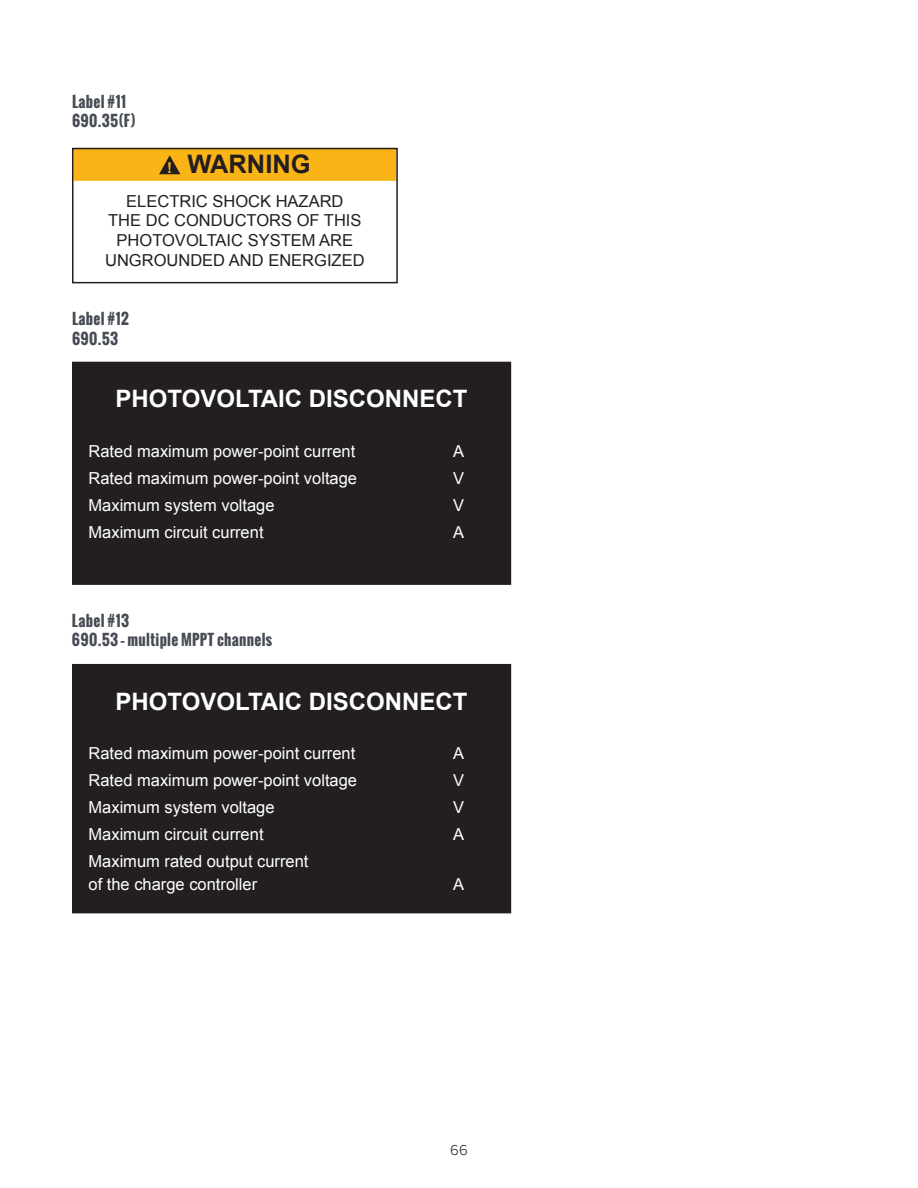
<style>
.page{position:relative;width:918px;height:1188px;background:#fff}
.page>*{position:absolute;margin:0;border:0;box-sizing:border-box;transform-origin:0 0}
.t1{font:700 25.5px "Arial";color:#231f20}
.t2{font:700 24px "Arial";color:#fff}
.t3{font:16.5px/22.5px "Arial";color:#fff}
.t4{font:16.5px/19.8px "Arial";color:#231f20;text-align:center}
.t5{font:700 15px/19.5px "Oswald";letter-spacing:.02em;color:#464b54}
.t6{font:300 15px "Proxima Nova";color:#231f20}
.s1{font-size:15px;color:#fbb416}
</style>
<div class="page">
<div style="left:74px;top:148px;width:322px;height:33px;background:#fbb416"></div>
<svg style="left:159px;top:155px;width:22px;height:20px"></svg>
<div style="left:72px;top:148px;width:326px;height:135px;border:2px solid #231f20"></div>
<div style="left:73px;top:362px;width:437px;height:222px;background:#231f20"></div>
<div style="left:72px;top:362px;width:439px;height:223px;border:2px solid #231f20"></div>
<div style="left:73px;top:665px;width:437px;height:248px;background:#231f20"></div>
<div style="left:72px;top:664px;width:439px;height:249px;border:2px solid #231f20"></div>
<p class="t5" style="left:72px;top:92px;width:65px">Label #11<br>690.35(F)</p>
<h1 class="t1" style="left:167px;top:147px;width:145px"><span class="s1">!</span> WARNING</h1>
<p class="t4" style="left:105px;top:191px;width:261px">ELECTRIC SHOCK HAZARD<br>THE DC CONDUCTORS OF THIS<br>PHOTOVOLTAIC SYSTEM ARE<br>UNGROUNDED AND ENERGIZED</p>
<p class="t5" style="left:72px;top:309px;width:58px">Label #12<br>690.53</p>
<h2 class="t2" style="left:116px;top:383px;width:354px">PHOTOVOLTAIC DISCONNECT</h2>
<p class="t3" style="left:88px;top:440px;width:268px">Rated maximum power-point current</p>
<p class="t3" style="left:453px;top:440px;width:13px">A</p>
<p class="t3" style="left:88px;top:467px;width:270px">Rated maximum power-point voltage</p>
<p class="t3" style="left:453px;top:467px;width:13px">V</p>
<p class="t3" style="left:88px;top:494px;width:188px">Maximum system voltage</p>
<p class="t3" style="left:453px;top:494px;width:13px">V</p>
<p class="t3" style="left:88px;top:521px;width:177px">Maximum circuit current</p>
<p class="t3" style="left:453px;top:521px;width:13px">A</p>
<p class="t5" style="left:72px;top:611px;width:202px">Label #13<br>690.53 – multiple MPPT channels</p>
<h2 class="t2" style="left:116px;top:685px;width:354px">PHOTOVOLTAIC DISCONNECT</h2>
<p class="t3" style="left:88px;top:742px;width:268px">Rated maximum power-point current</p>
<p class="t3" style="left:453px;top:742px;width:13px">A</p>
<p class="t3" style="left:88px;top:769px;width:270px">Rated maximum power-point voltage</p>
<p class="t3" style="left:453px;top:769px;width:13px">V</p>
<p class="t3" style="left:88px;top:796px;width:188px">Maximum system voltage</p>
<p class="t3" style="left:453px;top:796px;width:13px">V</p>
<p class="t3" style="left:88px;top:823px;width:177px">Maximum circuit current</p>
<p class="t3" style="left:453px;top:823px;width:13px">A</p>
<p class="t3" style="left:88px;top:850px;width:222px">Maximum rated output current of the charge controller</p>
<p class="t3" style="left:453px;top:873px;width:13px">A</p>
<p class="t6" style="left:450px;top:1141px;width:19px">66</p>
</div>
